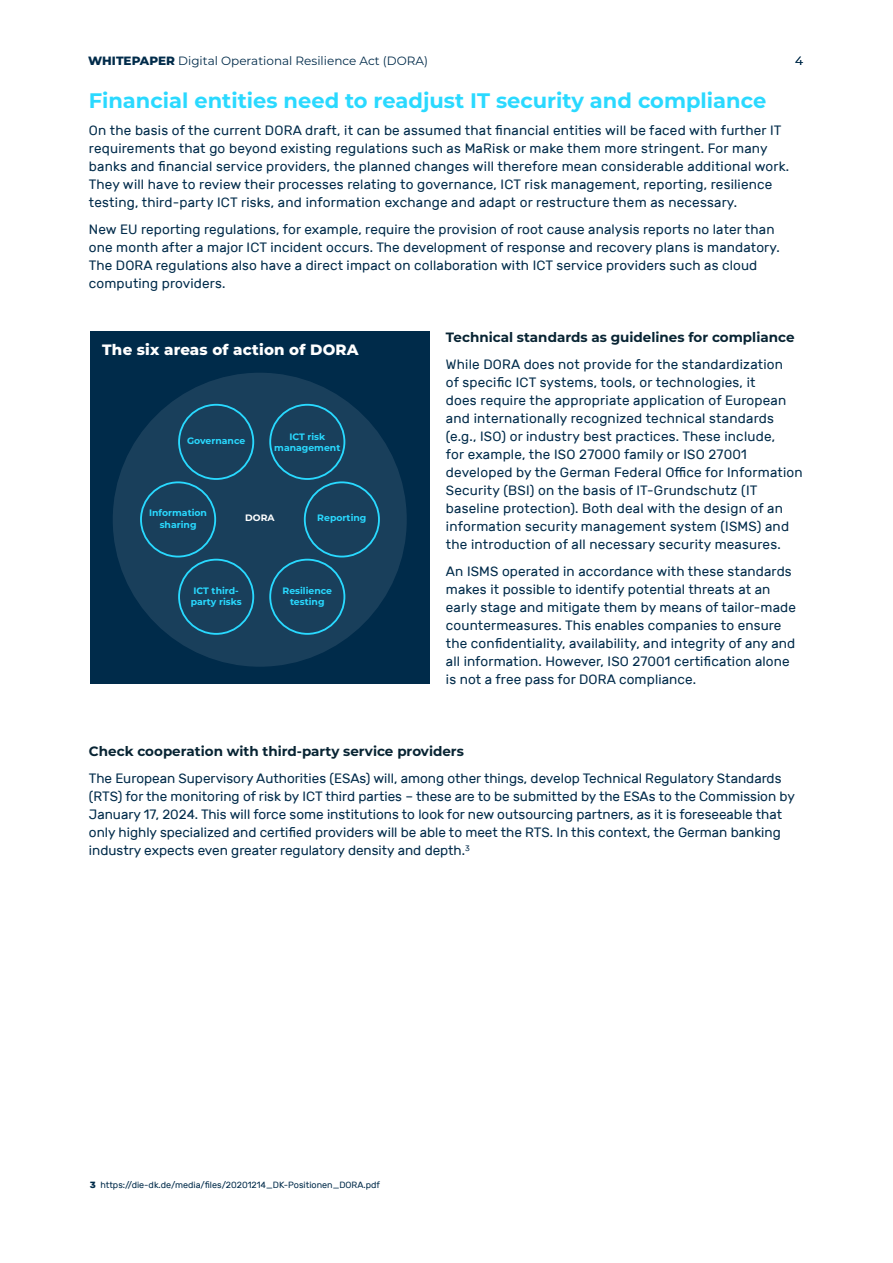
<style>
.page{position:relative;width:893px;height:1263px;background:#fff}
.page>*{position:absolute;margin:0;border:0;box-sizing:border-box;transform-origin:0 0}
.t1{font:700 21px "Montserrat";color:#2ad9ff}
.t2{font:800 15px "Montserrat";letter-spacing:.01em;color:#fff}
.t3{font:13.5px/18px "Rubik";letter-spacing:.01em;color:#002b4a}
.t4{font:700 13.5px "Montserrat";color:#082433}
.t5{font:12px "Montserrat";color:#002b4a}
.t6{font:700 9.3px/11.1px "Montserrat";color:#29d9ff;text-align:center}
.t7{font:700 9.3px "Montserrat";color:#fff}
.t8{font:9px "Rubik";color:#002b4a}
.s1{font-weight:800}
.s2{font-weight:700}
</style>
<div class="page">
<div style="left:90px;top:331px;width:339px;height:353px;background:#002b4a"></div>
<div style="left:113px;top:373px;width:294px;height:294px;background:#193f5b;border-radius:50%"></div>
<div style="left:178px;top:404px;width:76px;height:76px;border:2px solid #29d9ff;border-radius:50%"></div>
<div style="left:140px;top:481px;width:76px;height:76px;border:2px solid #29d9ff;border-radius:50%"></div>
<div style="left:178px;top:559px;width:76px;height:76px;border:2px solid #29d9ff;border-radius:50%"></div>
<div style="left:269px;top:559px;width:76px;height:76px;border:2px solid #29d9ff;border-radius:50%"></div>
<div style="left:304px;top:481px;width:76px;height:76px;border:2px solid #29d9ff;border-radius:50%"></div>
<div style="left:269px;top:404px;width:76px;height:76px;border:2px solid #29d9ff;border-radius:50%"></div>
<p class="t5" style="left:88px;top:52px;width:341px"><span class="s1">WHITEPAPER</span> Digital Operational Resilience Act (DORA)</p>
<p class="t5" style="left:795px;top:52px;width:9px">4</p>
<h1 class="t1" style="left:89px;top:86px;width:679px">Financial entities need to readjust IT security and compliance</h1>
<p class="t3" style="left:89px;top:122px;width:702px">On the basis of the current DORA draft, it can be assumed that financial entities will be faced with further IT requirements that go beyond existing regulations such as MaRisk or make them more stringent. For many banks and financial service providers, the planned changes will therefore mean considerable additional work.<br>They will have to review their processes relating to governance, ICT risk management, reporting, resilience testing, third-party ICT risks, and information exchange and adapt or restructure them as necessary.</p>
<p class="t3" style="left:89px;top:221px;width:692px">New EU reporting regulations, for example, require the provision of root cause analysis reports no later than one month after a major ICT incident occurs. The development of response and recovery plans is mandatory.<br>The DORA regulations also have a direct impact on collaboration with ICT service providers such as cloud computing providers.</p>
<p class="t2" style="left:102px;top:338px;width:258px">The six areas of action of DORA</p>
<p class="t6" style="left:187px;top:435px;width:60px">Governance</p>
<p class="t6" style="left:274px;top:430px;width:68px">ICT risk management</p>
<p class="t6" style="left:149px;top:507px;width:59px">Information sharing</p>
<p class="t7" style="left:245px;top:511px;width:31px">DORA</p>
<p class="t6" style="left:317px;top:512px;width:51px">Reporting</p>
<p class="t6" style="left:191px;top:585px;width:52px;text-align:left">ICT third&shy;party risks</p>
<p class="t6" style="left:283px;top:585px;width:51px">Resilience testing</p>
<p class="t4" style="left:446px;top:328px;width:350px">Technical standards as guidelines for compliance</p>
<p class="t3" style="left:446px;top:356px;width:358px">While DORA does not provide for the standardization<br>of specific ICT systems, tools, or technologies, it<br>does require the appropriate application of European and internationally recognized technical standards (e.g., ISO) or industry best practices. These include,<br>for example, the ISO 27000 family or ISO 27001 developed by the German Federal Office for Information Security (BSI) on the basis of IT-Grundschutz (IT baseline protection). Both deal with the design of an information security management system (ISMS) and the introduction of all necessary security measures.</p>
<p class="t3" style="left:446px;top:563px;width:351px">An ISMS operated in accordance with these standards makes it possible to identify potential threats at an early stage and mitigate them by means of tailor-made countermeasures. This enables companies to ensure the confidentiality, availability, and integrity of any and all information. However, ISO 27001 certification alone is not a free pass for DORA compliance.</p>
<p class="t4" style="left:89px;top:742px;width:376px">Check cooperation with third-party service providers</p>
<p class="t3" style="left:89px;top:770px;width:707px">The European Supervisory Authorities (ESAs) will, among other things, develop Technical Regulatory Standards (RTS) for the monitoring of risk by ICT third parties – these are to be submitted by the ESAs to the Commission by January 17, 2024. This will force some institutions to look for new outsourcing partners, as it is foreseeable that only highly specialized and certified providers will be able to meet the RTS. In this context, the German banking industry expects even greater regulatory density and depth.<sup>3</sup></p>
<p class="t8" style="left:90px;top:1180px;width:292px"><span class="s2">3</span> https://die-dk.de/media/files/20201214_DK-Positionen_DORA.pdf</p>
</div>
